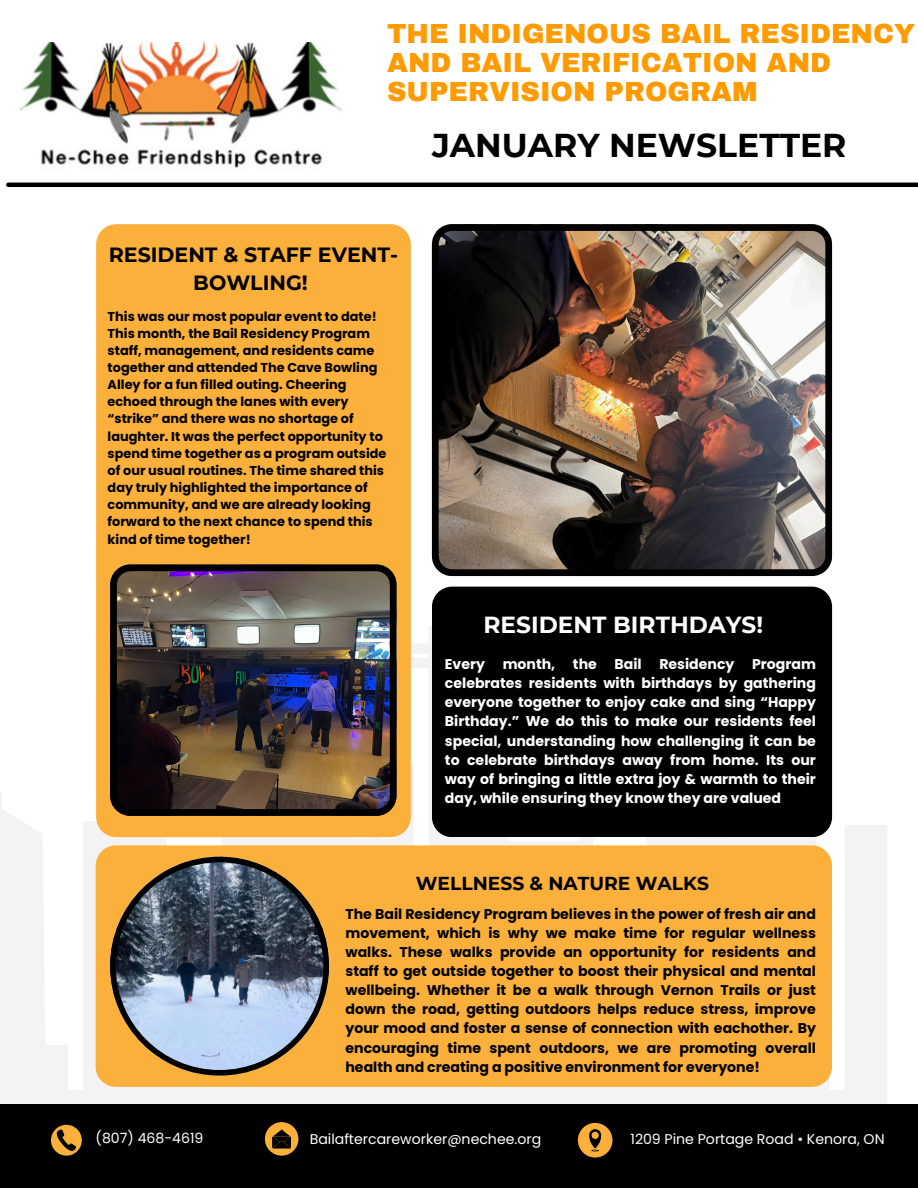
<style>
.page{position:relative;width:918px;height:1188px;background:#fff}
.page>*{position:absolute;margin:0;border:0;box-sizing:border-box;transform-origin:0 0}
.t1{font:700 33px "Montserrat";color:#000}
.t2{font:900 27px/29.2px "Archivo";color:#ff9b00}
.t3{font:700 23.25px "Montserrat";color:#fff}
.t4{font:700 20.55px/28.2px "Montserrat";color:#000;text-align:center}
.t5{font:700 18.75px "Montserrat";color:#000}
.t6{font:700 14.1px/19.2px "Poppins";color:#000;text-align:justify}
.t7{font:700 14.1px/19.2px "Poppins";color:#fff;text-align:justify}
.t8{font:14.1px "Poppins";color:#fff}
.t9{font:700 12.9px/17.1px "Poppins";color:#000}
</style>
<div class="page">
<svg style="left:0;top:626px;width:887px;height:478px"></svg>
<div style="left:432px;top:587px;width:400px;height:250px;background:#000"></div>
<img style="left:432px;top:224px;width:400px;height:352px">
<div style="left:96px;top:224px;width:315px;height:613px;background:#fbb03b"></div>
<div style="left:96px;top:845px;width:736px;height:242px;background:#fbb03b"></div>
<hr style="left:8px;top:183px;width:910px;height:4px;background:#000">
<svg style="left:110px;top:857px;width:219px;height:219px"></svg>
<img style="left:110px;top:564px;width:287px;height:251px">
<div style="left:0;top:1104px;width:918px;height:84px;background:#000"></div>
<svg style="left:265px;top:1122px;width:33px;height:34px"></svg>
<svg style="left:578px;top:1123px;width:34px;height:35px"></svg>
<img style="left:19px;top:43px;width:323px;height:125px">
<svg style="left:51px;top:1125px;width:30px;height:30px"></svg>
<p class="t2" style="left:387px;top:19px;width:529px">THE INDIGENOUS BAIL RESIDENCY<br>AND BAIL VERIFICATION AND<br>SUPERVISION PROGRAM</p>
<h4 class="t1" style="left:432px;top:125px;width:416px">JANUARY NEWSLETTER</h4>
<h5 class="t4" style="left:109px;top:240px;width:291px">RESIDENT &amp; STAFF EVENT-<br>BOWLING!</h5>
<p class="t9" style="left:108px;top:308px;width:280px">This was our most popular event to date!<br>This month, the Bail Residency Program staff, management, and residents came together and attended The Cave Bowling Alley for a fun filled outing. Cheering echoed through the lanes with every “strike” and there was no shortage of laughter. It was the perfect opportunity to spend time together as a program outside of our usual routines. The time shared this day truly highlighted the importance of community, and we are already looking forward to the next chance to spend this kind of time together!</p>
<p class="t3" style="left:484px;top:611px;width:281px">RESIDENT BIRTHDAYS!</p>
<h3 class="t7" style="left:445px;top:655px;width:373px">Every month, the Bail Residency Program celebrates residents with birthdays by gathering everyone together to enjoy cake and sing “Happy Birthday.” We do this to make our residents feel special, understanding how challenging it can be to celebrate birthdays away from home. Its our way of bringing a little extra joy &amp; warmth to their day, while ensuring they know they are valued</h3>
<h5 class="t5" style="left:416px;top:872px;width:295px">WELLNESS &amp; NATURE WALKS</h5>
<p class="t6" style="left:345px;top:904px;width:472px">The Bail Residency Program believes in the power of fresh air and movement, which is why we make time for regular wellness walks. These walks provide an opportunity for residents and staff to get outside together to boost their physical and mental wellbeing. Whether it be a walk through Vernon Trails or just down the road, getting outdoors helps reduce stress, improve your mood and foster a sense of connection with eachother. By encouraging time spent outdoors, we are promoting overall health and creating a positive environment for everyone!</p>
<p class="t8" style="left:96px;top:1128px;width:109px">(807) 468-4619</p>
<h4 class="t8" style="left:310px;top:1129px;width:233px">Bailaftercareworker@nechee.org</h4>
<h5 class="t8" style="left:630px;top:1130px;width:256px">1209 Pine Portage Road • Kenora, ON</h5>
</div>
